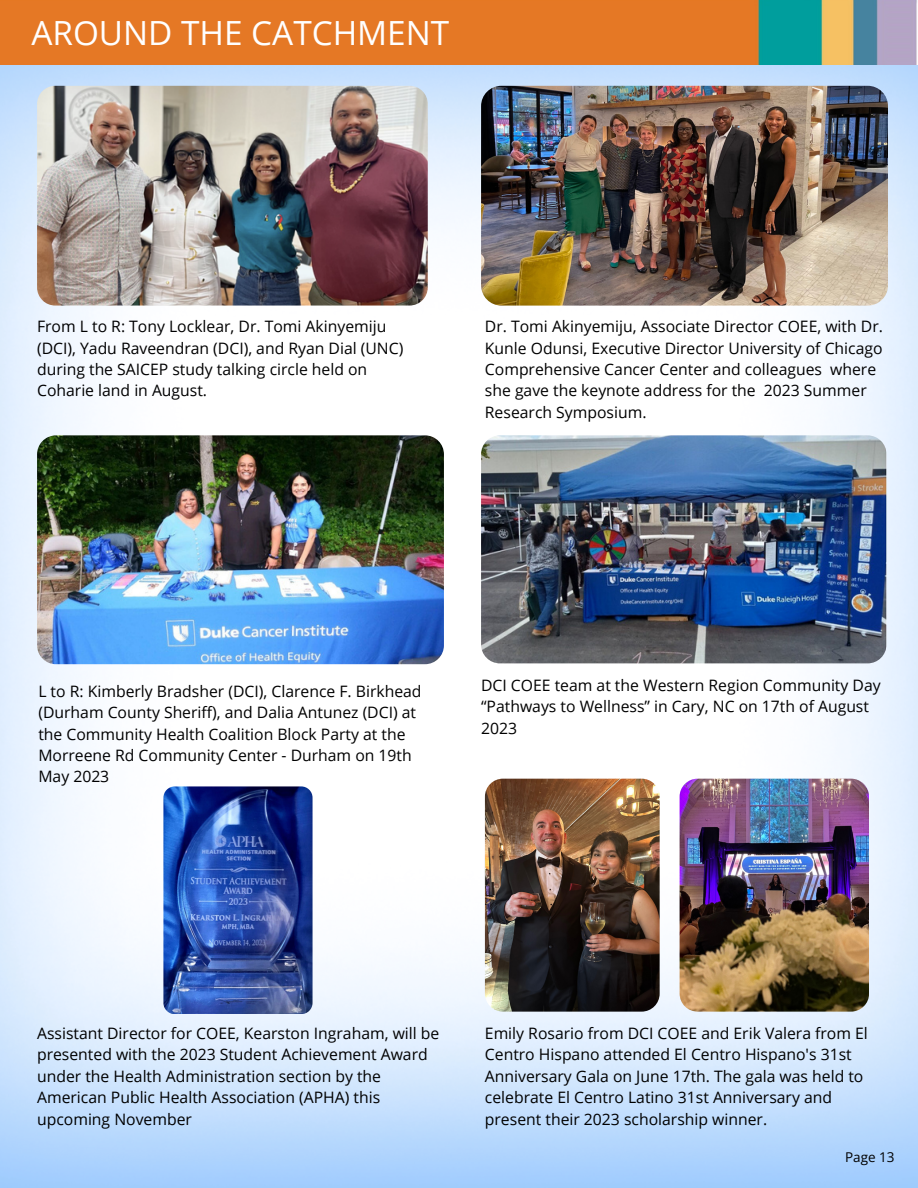
<style>
.page{position:relative;width:918px;height:1188px;background:#fff}
.page>*{position:absolute;margin:0;border:0;box-sizing:border-box;transform-origin:0 0}
.t1{font:33.3px "Open Sans";color:#fff}
.t2{font:15.75px/21.3px "Open Sans";color:#000}
.t3{font:13.5px "Open Sans";color:#000}
</style>
<div class="page">
<img style="left:0;top:65px;width:918px;height:1123px">
<img style="left:0;top:0;width:917px;height:65px">
<img style="left:37px;top:86px;width:391px;height:220px;border-radius:18px">
<img style="left:37px;top:435px;width:407px;height:229px;border-radius:19px">
<img style="left:163px;top:786px;width:150px;height:228px;border-radius:11px">
<img style="left:481px;top:86px;width:407px;height:219px;border-radius:20px">
<img style="left:481px;top:435px;width:406px;height:228px;border-radius:19px">
<img style="left:485px;top:779px;width:174px;height:233px;border-radius:18px">
<img style="left:680px;top:779px;width:189px;height:233px">
<h2 class="t1" style="left:31px;top:10px;width:419px">AROUND THE CATCHMENT</h2>
<p class="t2" style="left:37px;top:316px;width:368px">From L to R: Tony Locklear, Dr. Tomi Akinyemiju (DCI), Yadu Raveendran (DCI), and Ryan Dial (UNC) during the SAICEP study talking circle held on Coharie land in August.</p>
<p class="t2" style="left:485px;top:316px;width:400px">Dr. Tomi Akinyemiju, Associate Director COEE, with Dr.<br>Kunle Odunsi, Executive Director University of Chicago Comprehensive Cancer Center and colleagues where she gave the keynote address for the 2023 Summer Research Symposium.</p>
<p class="t2" style="left:38px;top:680px;width:385px">L to R: Kimberly Bradsher (DCI), Clarence F. Birkhead (Durham County Sheriff), and Dalia Antunez (DCI) at the Community Health Coalition Block Party at the Morreene Rd Community Center - Durham on 19th May 2023</p>
<p class="t2" style="left:481px;top:674px;width:401px">DCI COEE team at the Western Region Community Day “Pathways to Wellness” in Cary, NC on 17th of August<br>2023</p>
<p class="t2" style="left:37px;top:1022px;width:404px">Assistant Director for COEE, Kearston Ingraham, will be presented with the 2023 Student Achievement Award under the Health Administration section by the American Public Health Association (APHA) this upcoming November</p>
<p class="t2" style="left:485px;top:1022px;width:384px">Emily Rosario from DCI COEE and Erik Valera from El Centro Hispano attended El Centro Hispano's 31st Anniversary Gala on June 17th. The gala was held to celebrate El Centro Latino 31st Anniversary and present their 2023 scholarship winner.</p>
<p class="t3" style="left:845px;top:1148px;width:51px">Page 13</p>
</div>
